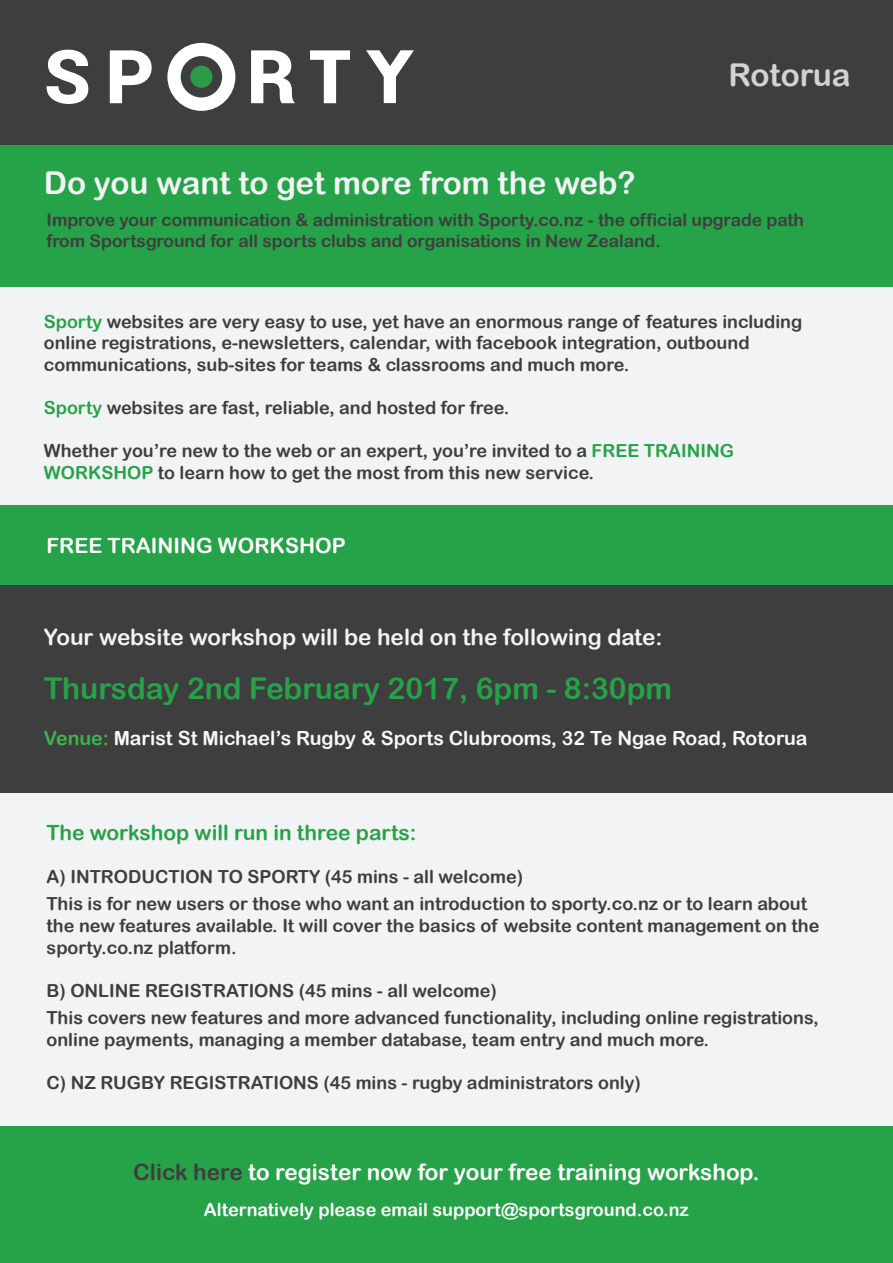
<style>
.page{position:relative;width:893px;height:1263px;background:#f2f3f4}
.page>*{position:absolute;margin:0;border:0;box-sizing:border-box;transform-origin:0 0}
.t1{font:31.5px "Arial Rounded MT Bold";color:#f2f3f4}
.t2{font:31.5px "Arial Rounded MT Bold";color:#d1d2d4}
.t3{font:30px "Arial Rounded MT Bold";color:#26a248}
.t4{font:22.5px "Arial Rounded MT Bold";color:#fff}
.t5{font:22.5px "Arial Rounded MT Bold";color:#f2f3f4}
.t6{font:21px "Arial Rounded MT Bold";color:#26a248}
.t7{font:21px "Arial Rounded MT Bold";color:#fff}
.t8{font:19.5px "Arial Rounded MT Bold";color:#f7f9fc}
.t9{font:18px/21.6px "Arial Rounded MT Bold";color:#3e3e3f}
.t10{font:18px "Arial Rounded MT Bold";color:#fff}
.t11{font:17.4px/20.9px "Arial Rounded MT Bold";color:#3e3e3f}
.s1{color:#26a248}
.s2{color:#3db54a}
.s3{color:#3e3e3f}
</style>
<div class="page">
<div style="left:0;top:505px;width:893px;height:288px;background:#3e3e3f"></div>
<div style="left:0;top:143px;width:893px;height:143px;background:#26a248"></div>
<div style="left:0;top:0;width:893px;height:144px;background:#3e3e3f"></div>
<div style="left:0;top:1126px;width:893px;height:137px;background:#26a248"></div>
<div style="left:0;top:506px;width:893px;height:79px;background:#26a248"></div>
<svg style="left:251px;top:50px;width:44px;height:53px"></svg>
<svg style="left:310px;top:50px;width:40px;height:53px"></svg>
<svg style="left:366px;top:50px;width:48px;height:53px"></svg>
<svg style="left:167px;top:43px;width:68px;height:68px"></svg>
<div style="left:190px;top:66px;width:22px;height:22px;background:#2c9b47;border-radius:50%"></div>
<svg style="left:46px;top:50px;width:42px;height:54px"></svg>
<svg style="left:110px;top:50px;width:42px;height:53px"></svg>
<h1 class="t1" style="left:44px;top:164px;width:593px">Do you want to get more from the web?</h1>
<h1 class="t2" style="left:729px;top:57px;width:123px">Rotorua</h1>
<p class="t11" style="left:47px;top:210px;width:759px">Improve your communication &amp; administration with Sporty.co.nz - the official upgrade path from Sportsground for all sports clubs and organisations in New Zealand.</p>
<p class="t9" style="left:44px;top:310px;width:760px"><span class="s1">Sporty</span> websites are very easy to use, yet have an enormous range of features including online registrations, e-newsletters, calendar, with facebook integration, outbound communications, sub-sites for teams &amp; classrooms and much more.</p>
<p class="t9" style="left:44px;top:397px;width:467px"><span class="s1">Sporty</span> websites are fast, reliable, and hosted for free.</p>
<p class="t9" style="left:44px;top:440px;width:692px">Whether you’re new to the web or an expert, you’re invited to a <span class="s1">FREE TRAINING<br>WORKSHOP</span> to learn how to get the most from this new service.</p>
<p class="t7" style="left:47px;top:533px;width:301px">FREE TRAINING WORKSHOP</p>
<p class="t5" style="left:44px;top:623px;width:620px">Your website workshop will be held on the following date:</p>
<h2 class="t3" style="left:44px;top:670px;width:630px">Thursday 2nd February 2017, 6pm - 8:30pm</h2>
<p class="t8" style="left:44px;top:727px;width:765px"><span class="s2">Venue:</span> Marist St Michael’s Rugby &amp; Sports Clubrooms, 32 Te Ngae Road, Rotorua</p>
<p class="t6" style="left:47px;top:820px;width:371px">The workshop will run in three parts:</p>
<p class="t9" style="left:47px;top:863px;width:762px;line-height:27px">A) INTRODUCTION TO SPORTY (45 mins - all welcome)<br>This is for new users or those who want an introduction to sporty.co.nz or to learn about</p>
<p class="t9" style="left:47px;top:915px;width:774px">the new features available. It will cover the basics of website content management on the sporty.co.nz platform.</p>
<p class="t9" style="left:47px;top:977px;width:774px;line-height:27px">B) ONLINE REGISTRATIONS (45 mins - all welcome)<br>This covers new features and more advanced functionality, including online registrations,</p>
<p class="t9" style="left:47px;top:1028px;width:664px">online payments, managing a member database, team entry and much more.</p>
<p class="t9" style="left:47px;top:1071px;width:596px">C) NZ RUGBY REGISTRATIONS (45 mins - rugby administrators only)</p>
<p class="t4" style="left:133px;top:1159px;width:628px"><span class="s3">Click here</span> to register now for your free training workshop.</p>
<p class="t10" style="left:204px;top:1199px;width:487px">Alternatively please email support@sportsground.co.nz</p>
</div>
